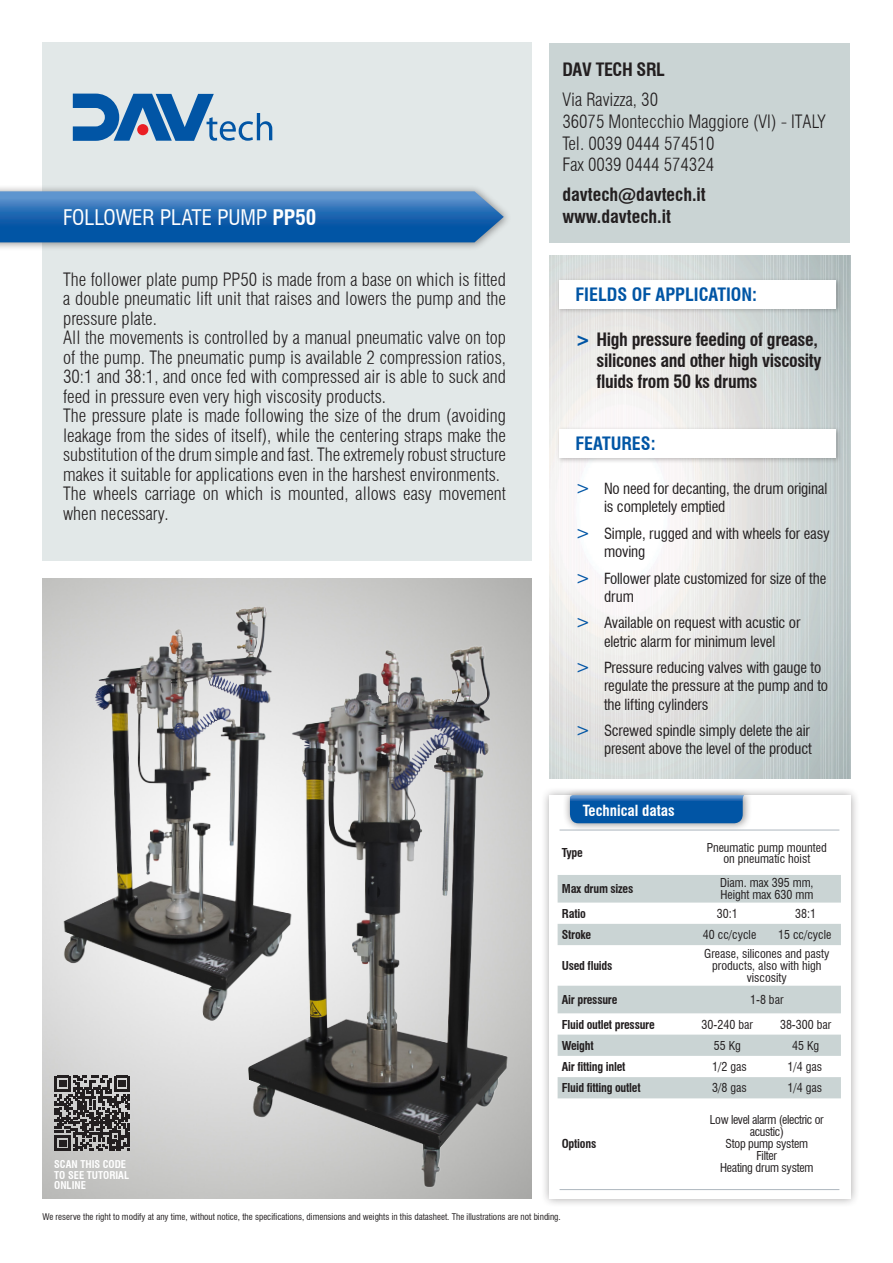
<style>
.page{position:relative;width:893px;height:1263px;background:#fff}
.page>*{position:absolute;margin:0;border:0;box-sizing:border-box;transform-origin:0 0}
.t1{font:condensed 21px "Swiss 721 BT";color:#fff}
.t2{font:300 condensed 18px/19.5px "Swiss 721 BT";color:#231f20;text-align:justify}
.t3{font:700 condensed 18px/21px "Swiss 721 BT";letter-spacing:-.02em;color:#231f20}
.t4{font:700 condensed 18px "Swiss 721 BT";color:#231f20}
.t5{font:700 condensed 18px "Swiss 721 BT";color:#0155a5}
.t6{font:condensed 15px/18.1px "Swiss 721 BT";letter-spacing:-.01em;color:#231f20}
.t7{font:700 condensed 15px "Swiss 721 BT";color:#fff}
.t8{font:condensed 12px/12px "Swiss 721 BT";color:#231f20;text-align:center}
.t9{font:700 condensed 12px "Swiss 721 BT";letter-spacing:-.02em;color:#231f20}
.t10{font:condensed 12px/12px "Swiss 721 BT";letter-spacing:-.03em;color:#231f20;text-align:center}
.t11{font:condensed 12px "Swiss 721 BT";letter-spacing:-.02em;color:#231f20}
.t12{font:700 condensed 10.5px/10.5px "Swiss 721 BT";color:#fff}
.t13{font:condensed 9px "Swiss 721 BT";color:#231f20}
.s1{font-weight:700}
.s2{font-size:18px;color:#0155a5}
.s3{font-weight:800;font-stretch:normal;color:#0155a5}
</style>
<div class="page">
<img style="left:43px;top:578px;width:123px;height:620px">
<img style="left:549px;top:255px;width:301px;height:524px">
<div style="left:549px;top:43px;width:301px;height:199px;background:#cad4d4"></div>
<div style="left:43px;top:43px;width:488px;height:518px;background:#e2e8e8"></div>
<div style="left:0;top:184px;width:512px;height:67px;background:#231f20;opacity:.5"></div>
<svg style="left:0;top:191px;width:504px;height:51px;background:#296eb4"></svg>
<div style="left:556px;top:277px;width:286px;height:37px;background:#231f20;opacity:.3"></div>
<div style="left:560px;top:280px;width:276px;height:28px;background:#fff"></div>
<div style="left:540px;top:786px;width:319px;height:421px;background:#231f20;opacity:.4"></div>
<div style="left:549px;top:795px;width:301px;height:403px;background:#fff"></div>
<div style="left:563px;top:788px;width:189px;height:44px;background:#231f20;opacity:.5"></div>
<svg style="left:583px;top:795px;width:161px;height:28px;background:#125fab"></svg>
<svg style="left:583px;top:831px;width:258px;height:268px"></svg>
<svg style="left:583px;top:875px;width:258px;height:223px;fill:#cad4d4"></svg>
<hr style="left:560px;top:830px;width:279px;height:1px;background:#adb6be">
<hr style="left:560px;top:1189px;width:279px;height:1px;background:#adb6be">
<div style="left:556px;top:426px;width:286px;height:37px;background:#231f20;opacity:.3"></div>
<div style="left:560px;top:429px;width:276px;height:29px;background:#fff"></div>
<svg style="left:55px;top:1076px;width:75px;height:75px;background:#605d5e"></svg>
<svg style="left:73px;top:93px;width:199px;height:48px"></svg>
<img style="left:166px;top:578px;width:417px;height:629px">
<img style="left:42px;top:595px;width:273px;height:430px">
<p class="t1" style="left:63px;top:205px;width:255px">FOLLOWER PLATE PUMP <span class="s1">PP50</span></p>
<p class="t3" style="left:562px;top:59px;width:104px">DAV TECH SRL</p>
<p class="t2" style="left:562px;top:90px;width:97px">Via Ravizza, 30</p>
<p class="t2" style="left:562px;top:112px;width:265px">36075 Montecchio Maggiore (VI) - ITALY</p>
<p class="t2" style="left:562px;top:133px;width:154px">Tel. 0039 0444 574510</p>
<p class="t2" style="left:562px;top:155px;width:153px">Fax 0039 0444 574324</p>
<p class="t4" style="left:562px;top:184px;width:145px">davtech@davtech.it</p>
<p class="t4" style="left:562px;top:206px;width:110px">www.davtech.it</p>
<p class="t2" style="left:63px;top:270px;width:444px">The follower plate pump PP50 is made from a base on which is fitted a double pneumatic lift unit that raises and lowers the pump and the pressure plate.</p>
<p class="t2" style="left:63px;top:328px;width:444px">All the movements is controlled by a manual pneumatic valve on top of the pump. The pneumatic pump is available 2 compression ratios, 30:1 and 38:1, and once fed with compressed air is able to suck and feed in pressure even very high viscosity products.</p>
<p class="t2" style="left:63px;top:406px;width:444px">The pressure plate is made following the size of the drum (avoiding leakage from the sides of itself), while the centering straps make the substitution of the drum simple and fast. The extremely robust structure makes it suitable for applications even in the harshest environments.</p>
<p class="t2" style="left:63px;top:484px;width:444px">The wheels carriage on which is mounted, allows easy movement when necessary.</p>
<p class="t6" style="left:604px;top:479px;width:225px;text-indent:-28px"><span class="s2">&gt;</span> No need for decanting, the drum original is completely emptied</p>
<p class="t6" style="left:604px;top:524px;width:227px;text-indent:-28px"><span class="s2">&gt;</span> Simple, rugged and with wheels for easy moving</p>
<p class="t6" style="left:604px;top:569px;width:224px;text-indent:-28px"><span class="s2">&gt;</span> Follower plate customized for size of the drum</p>
<p class="t6" style="left:575px;top:614px;width:226px;text-align:center"><span class="s2">&gt;</span> Available on request with acustic or eletric alarm for minimum level</p>
<p class="t6" style="left:604px;top:659px;width:226px;text-indent:-28px"><span class="s2">&gt;</span> Pressure reducing valves with gauge to regulate the pressure at the pump and to the lifting cylinders</p>
<p class="t6" style="left:575px;top:722px;width:238px;text-align:right"><span class="s2">&gt;</span> Screwed spindle simply delete the air present above the level of the product</p>
<p class="t5" style="left:575px;top:284px;width:183px">FIELDS OF APPLICATION:</p>
<p class="t3" style="left:596px;top:329px;width:226px;text-indent:-21px"><span class="s3">&gt;</span> High pressure feeding of grease, silicones and other high viscosity fluids from 50 ks drums</p>
<p class="t5" style="left:575px;top:433px;width:82px">FEATURES:</p>
<p class="t7" style="left:583px;top:801px;width:94px">Technical datas</p>
<p class="t9" style="left:562px;top:846px;width:22px">Type</p>
<p class="t8" style="left:707px;top:842px;width:121px">Pneumatic pump mounted</p>
<p class="t8" style="left:723px;top:852px;width:88px">on pneumatic hoist</p>
<p class="t9" style="left:562px;top:882px;width:73px">Max drum sizes</p>
<p class="t8" style="left:720px;top:877px;width:95px">Diam. max 395 mm,</p>
<p class="t8" style="left:720px;top:889px;width:94px">Height max 630 mm</p>
<p class="t9" style="left:562px;top:906px;width:25px">Ratio</p>
<p class="t8" style="left:717px;top:907px;width:22px">30:1</p>
<p class="t8" style="left:795px;top:907px;width:22px">38:1</p>
<p class="t9" style="left:562px;top:927px;width:31px">Stroke</p>
<p class="t8" style="left:703px;top:929px;width:55px">40 cc/cycle</p>
<p class="t8" style="left:778px;top:929px;width:55px">15 cc/cycle</p>
<p class="t9" style="left:562px;top:958px;width:52px">Used fluids</p>
<p class="t8" style="left:704px;top:947px;width:127px">Grease, silicones and pasty products, also with high viscosity</p>
<p class="t9" style="left:562px;top:992px;width:57px">Air pressure</p>
<p class="t8" style="left:750px;top:994px;width:35px">1-8 bar</p>
<p class="t9" style="left:562px;top:1017px;width:94px">Fluid outlet pressure</p>
<p class="t8" style="left:702px;top:1018px;width:53px">30-240 bar</p>
<p class="t8" style="left:780px;top:1018px;width:53px">38-300 bar</p>
<p class="t9" style="left:562px;top:1038px;width:33px">Weight</p>
<p class="t8" style="left:714px;top:1039px;width:29px">55 Kg</p>
<p class="t8" style="left:792px;top:1039px;width:29px">45 Kg</p>
<p class="t9" style="left:562px;top:1059px;width:65px">Air fitting inlet</p>
<p class="t8" style="left:712px;top:1061px;width:36px">1/2 gas</p>
<p class="t8" style="left:787px;top:1061px;width:36px">1/4 gas</p>
<p class="t9" style="left:562px;top:1081px;width:80px">Fluid fitting outlet</p>
<p class="t8" style="left:712px;top:1082px;width:36px">3/8 gas</p>
<p class="t8" style="left:787px;top:1082px;width:36px">1/4 gas</p>
<p class="t10" style="left:710px;top:1113px;width:115px">Low level alarm (electric or acustic)</p>
<p class="t11" style="left:726px;top:1136px;width:84px">Stop pump system</p>
<p class="t8" style="left:757px;top:1149px;width:22px">Filter</p>
<p class="t9" style="left:562px;top:1136px;width:36px">Options</p>
<p class="t12" style="left:54px;top:1159px;width:73px">SCAN THIS CODE</p>
<p class="t11" style="left:720px;top:1160px;width:95px">Heating drum system</p>
<p class="t12" style="left:54px;top:1170px;width:76px">TO SEE TUTORIAL<br>ONLINE</p>
<p class="t13" style="left:43px;top:1212px;width:520px">We reserve the right to modify at any time, without notice, the specifications, dimensions and weights in this datasheet. The illustrations are not binding.</p>
</div>
